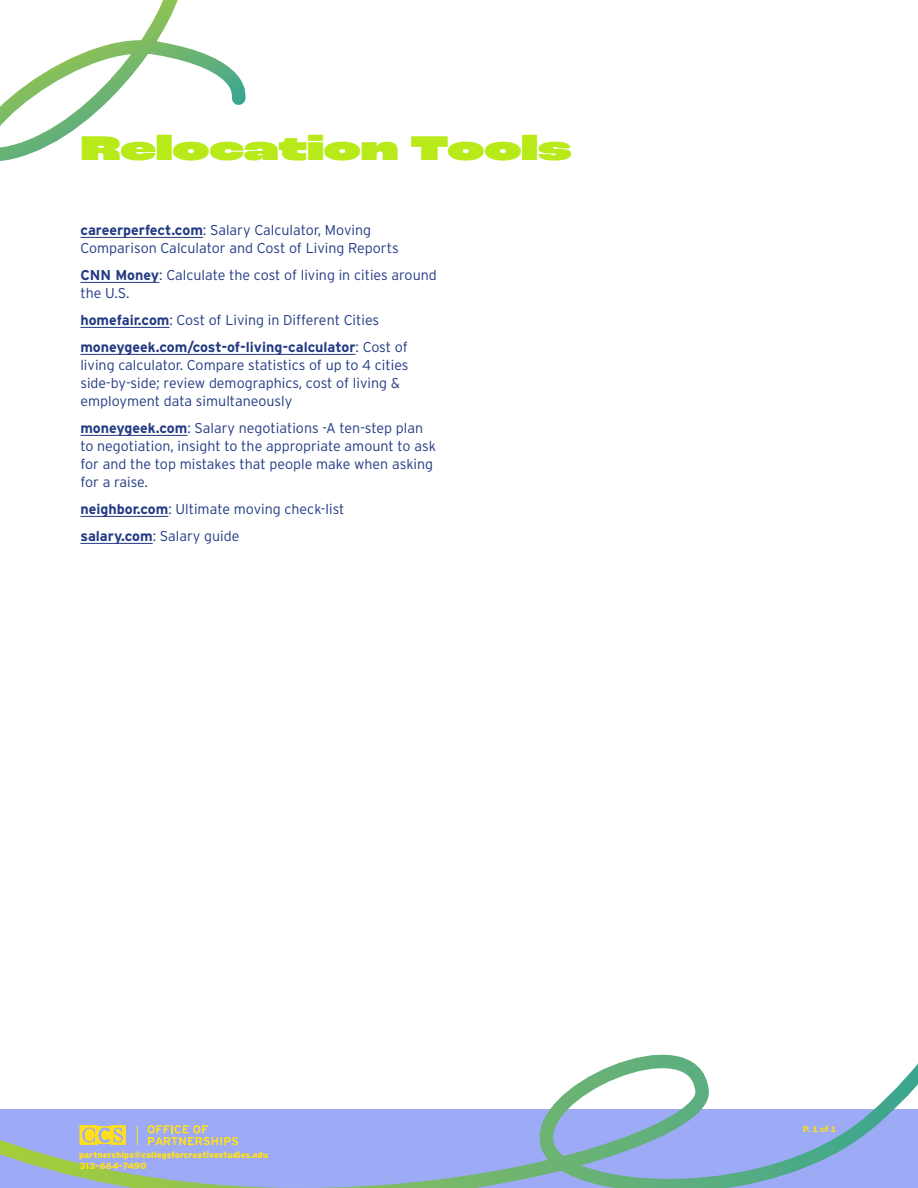
<style>
.page{position:relative;width:918px;height:1188px;background:#fff}
.page>*{position:absolute;margin:0;border:0;box-sizing:border-box;transform-origin:0 0}
.t1{font:800 36px "Roc Grotesk Extra Wide";color:#b7ea18}
.t2{font:300 14.25px/18px "Interstate";color:#223a83}
.t3{font:900 9px/10.8px "Interstate";color:#ffdf1c}
.t4{font:700 9px "Roc Grotesk";color:#fae017}
.s1{font-weight:700}
</style>
<div class="page">
<svg style="left:0;top:1054px;width:918px;height:134px"></svg>
<svg style="left:0;top:0;width:246px;height:161px"></svg>
<svg style="left:79px;top:1125px;width:47px;height:20px"></svg>
<svg style="left:147px;top:1125px;width:91px;height:20px;background:#babab2"></svg>
<svg style="left:137px;top:1126px;width:1px;height:19px"></svg>
<hr style="left:80px;top:237px;width:123px;height:1px;background:#223a83">
<hr style="left:80px;top:282px;width:79px;height:1px;background:#223a83">
<hr style="left:80px;top:327px;width:89px;height:1px;background:#223a83">
<hr style="left:80px;top:354px;width:276px;height:1px;background:#223a83">
<hr style="left:80px;top:435px;width:107px;height:1px;background:#223a83">
<hr style="left:80px;top:516px;width:88px;height:1px;background:#223a83">
<hr style="left:80px;top:543px;width:73px;height:1px;background:#223a83">
<p class="t1" style="left:81px;top:125px;width:492px">Relocation Tools</p>
<p class="t2" style="left:80px;top:221px;width:320px"><span class="s1">careerperfect.com</span>: Salary Calculator, Moving<br>Comparison Calculator and Cost of Living Reports</p>
<p class="t2" style="left:80px;top:266px;width:358px"><span class="s1">CNN Money</span>: Calculate the cost of living in cities around the U.S.</p>
<p class="t2" style="left:80px;top:311px;width:300px"><span class="s1">homefair.com</span>: Cost of Living in Different Cities</p>
<p class="t2" style="left:80px;top:338px;width:330px"><span class="s1">moneygeek.com/cost-of-living-calculator</span>: Cost of living calculator. Compare statistics of up to 4 cities side-by-side; review demographics, cost of living &amp; employment data simultaneously</p>
<p class="t2" style="left:80px;top:419px;width:357px"><span class="s1">moneygeek.com</span>: Salary negotiations -A ten-step plan to negotiation, insight to the appropriate amount to ask for and the top mistakes that people make when asking for a raise.</p>
<p class="t2" style="left:80px;top:500px;width:266px"><span class="s1">neighbor.com</span>: Ultimate moving check-list</p>
<p class="t2" style="left:80px;top:527px;width:161px"><span class="s1">salary.com</span>: Salary guide</p>
<p class="t3" style="left:79px;top:1150px;width:190px">partnerships@collegeforcreativestudies.edu<br>313-664-7490</p>
<p class="t4" style="left:803px;top:1123px;width:35px">P. 1 of 1</p>
</div>
